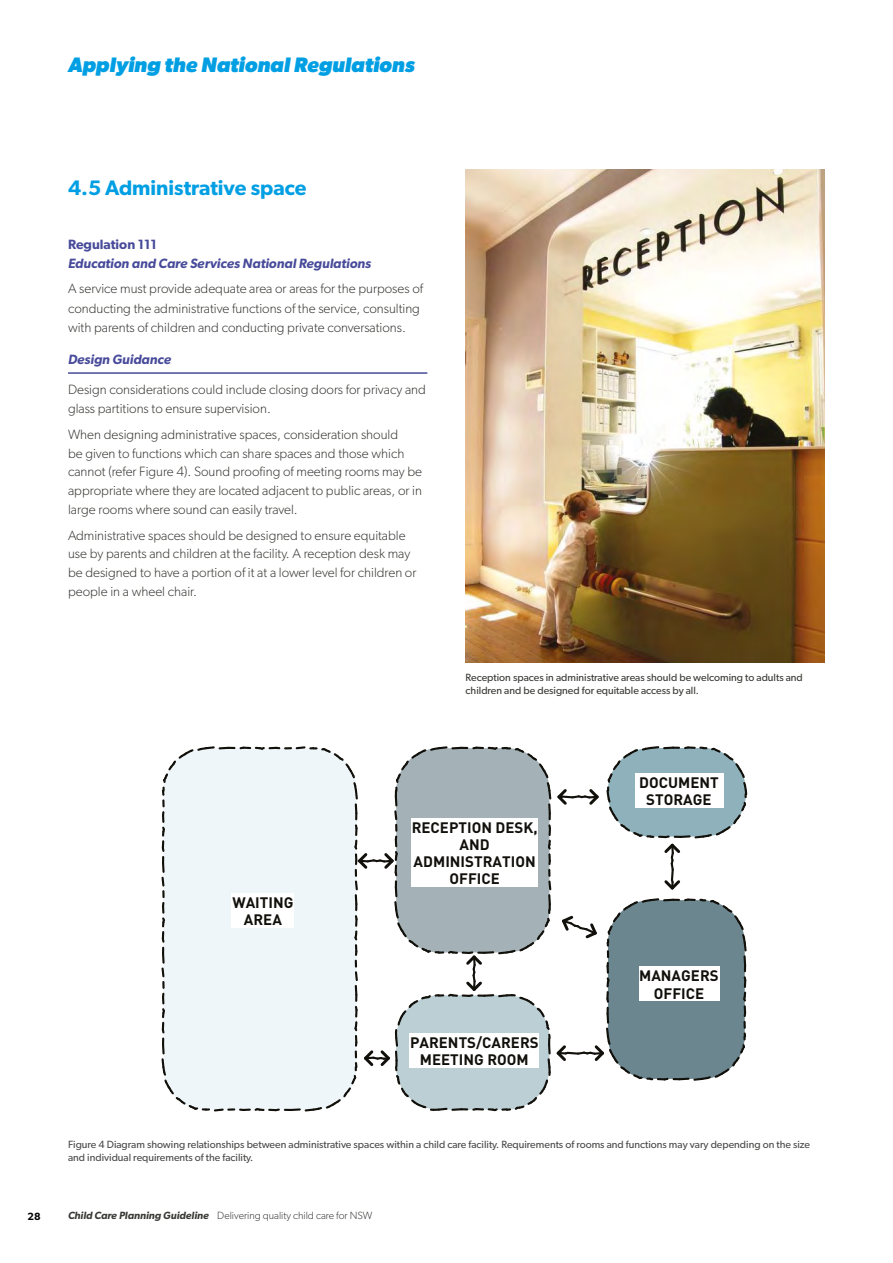
<style>
.page{position:relative;width:893px;height:1263px;background:#fff}
.page>*{position:absolute;margin:0;border:0;box-sizing:border-box;transform-origin:0 0}
.t1{font:italic 700 21px "Gibson";color:#009fe3}
.t2{font:600 21px "Gibson";color:#009fe3}
.t3{font:700 15px/17.2px "DIN Offc";color:#12100b;text-align:center}
.t4{font:300 13.5px/18.9px "Gibson";color:#383a35}
.t5{font:italic 600 13.5px "Gibson";color:#484b9a}
.t6{font:600 13.5px "Gibson";color:#484b9a}
.t7{font:10.5px/13.5px "Gibson";color:#4a4a49}
.t8{font:10.5px/13.5px "Gibson";color:#383a35}
.t9{font:300 10.5px "Gibson";color:#383a35}
.t10{font:600 10.5px "Gibson";color:#000}
.s1{font-weight:600;font-style:italic}
</style>
<div class="page">
<hr style="left:68px;top:372px;width:359px;height:2px;background:#484b9a">
<img style="left:466px;top:170px;width:359px;height:492px">
<svg style="left:161px;top:746px;width:587px;height:366px"></svg>
<div style="left:232px;top:893px;width:62px;height:35px;background:#fff"></div>
<div style="left:412px;top:818px;width:126px;height:68px;background:#fff"></div>
<div style="left:410px;top:1033px;width:129px;height:35px;background:#fff"></div>
<div style="left:639px;top:967px;width:80px;height:34px;background:#fff"></div>
<div style="left:635px;top:773px;width:88px;height:34px;background:#fff"></div>
<h1 class="t1" style="left:68px;top:52px;width:348px">Applying the National Regulations</h1>
<h1 class="t2" style="left:68px;top:176px;width:240px">4.5 Administrative space</h1>
<p class="t6" style="left:68px;top:236px;width:90px">Regulation 111</p>
<p class="t5" style="left:68px;top:255px;width:305px">Education and Care Services National Regulations</p>
<p class="t4" style="left:68px;top:279px;width:357px;line-height:19.5px">A service must provide adequate area or areas for the purposes of conducting the administrative functions of the service, consulting with parents of children and conducting private conversations.</p>
<p class="t5" style="left:68px;top:351px;width:105px">Design Guidance</p>
<p class="t4" style="left:68px;top:379px;width:359px;line-height:19.5px">Design considerations could include closing doors for privacy and glass partitions to ensure supervision.</p>
<p class="t4" style="left:68px;top:424px;width:356px">When designing administrative spaces, consideration should<br>be given to functions which can share spaces and those which cannot (refer Figure 4). Sound proofing of meeting rooms may be appropriate where they are located adjacent to public areas, or in large rooms where sound can easily travel.</p>
<p class="t4" style="left:68px;top:525px;width:350px">Administrative spaces should be designed to ensure equitable use by parents and children at the facility. A reception desk may be designed to have a portion of it at a lower level for children or people in a wheel chair.</p>
<p class="t8" style="left:466px;top:670px;width:339px">Reception spaces in administrative areas should be welcoming to adults and children and be designed for equitable access by all.</p>
<p class="t3" style="left:639px;top:775px;width:81px">DOCUMENT<br>STORAGE</p>
<p class="t3" style="left:232px;top:895px;width:63px">WAITING<br>AREA</p>
<p class="t3" style="left:412px;top:820px;width:128px">RECEPTION DESK,<br>AND<br>ADMINISTRATION<br>OFFICE</p>
<p class="t3" style="left:410px;top:1036px;width:130px">PARENTS/CARERS<br>MEETING ROOM</p>
<p class="t3" style="left:639px;top:969px;width:81px">MANAGERS<br>OFFICE</p>
<p class="t7" style="left:68px;top:1137px;width:744px">Figure 4 Diagram showing relationships between administrative spaces within a child care facility. Requirements of rooms and functions may vary depending on the size and individual requirements of the facility.</p>
<p class="t10" style="left:27px;top:1209px;width:15px">28</p>
<p class="t9" style="left:68px;top:1209px;width:306px"><span class="s1">Child Care Planning Guideline</span> Delivering quality child care for NSW</p>
</div>
